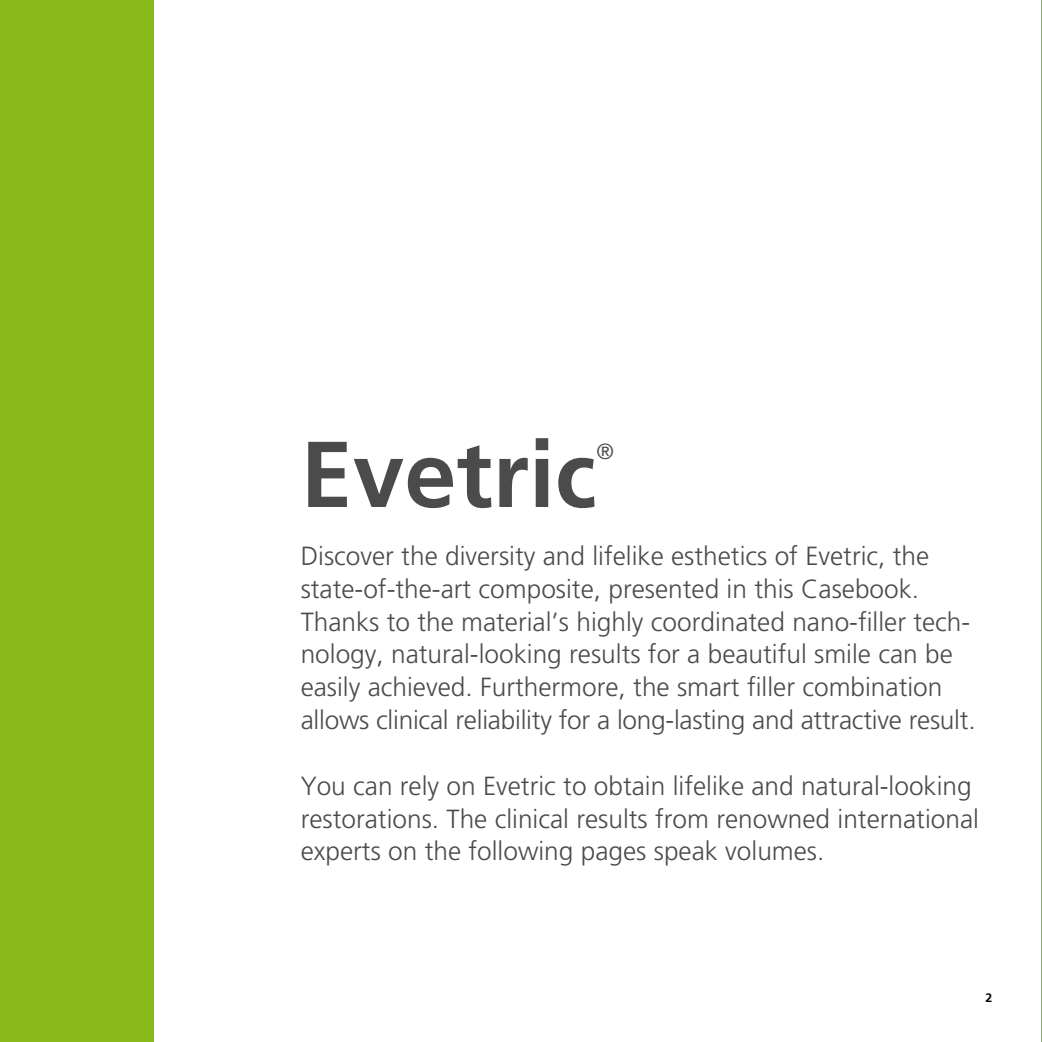
<style>
.page{position:relative;width:1042px;height:1042px;background:#fff}
.page>*{position:absolute;margin:0;border:0;box-sizing:border-box;transform-origin:0 0}
.t1{font:700 93.27px "Frutiger CE";color:#4b4b4d}
.t2{font:300 26.25px/32.9px "Frutiger CE";color:#4b4b4d}
.t3{font:300 21.88px "Frutiger CE";color:#4b4b4d}
.t4{font:700 12.25px "Frutiger";color:#000}
</style>
<div class="page">
<hr style="left:1041px;top:0;width:1px;height:1042px;background:#89ba1c">
<div style="left:0;top:0;width:154px;height:1042px;background:#89ba1c"></div>
<h1 class="t1" style="left:301px;top:418px;width:297px">Evetric</h1>
<p class="t3" style="left:596px;top:438px;width:19px">®</p>
<p class="t2" style="left:301px;top:539px;width:676px">Discover the diversity and lifelike esthetics of Evetric, the state-of-the-art composite, presented in this Casebook.<br>Thanks to the material’s highly coordinated nano-filler tech&shy;nology, natural-looking results for a beautiful smile can be easily achieved. Furthermore, the smart filler combination allows clinical reliability for a long-lasting and attractive result.</p>
<p class="t2" style="left:301px;top:769px;width:680px">You can rely on Evetric to obtain lifelike and natural-looking restorations. The clinical results from renowned international experts on the following pages speak volumes.</p>
<p class="t4" style="left:985px;top:990px;width:8px">2</p>
</div>
